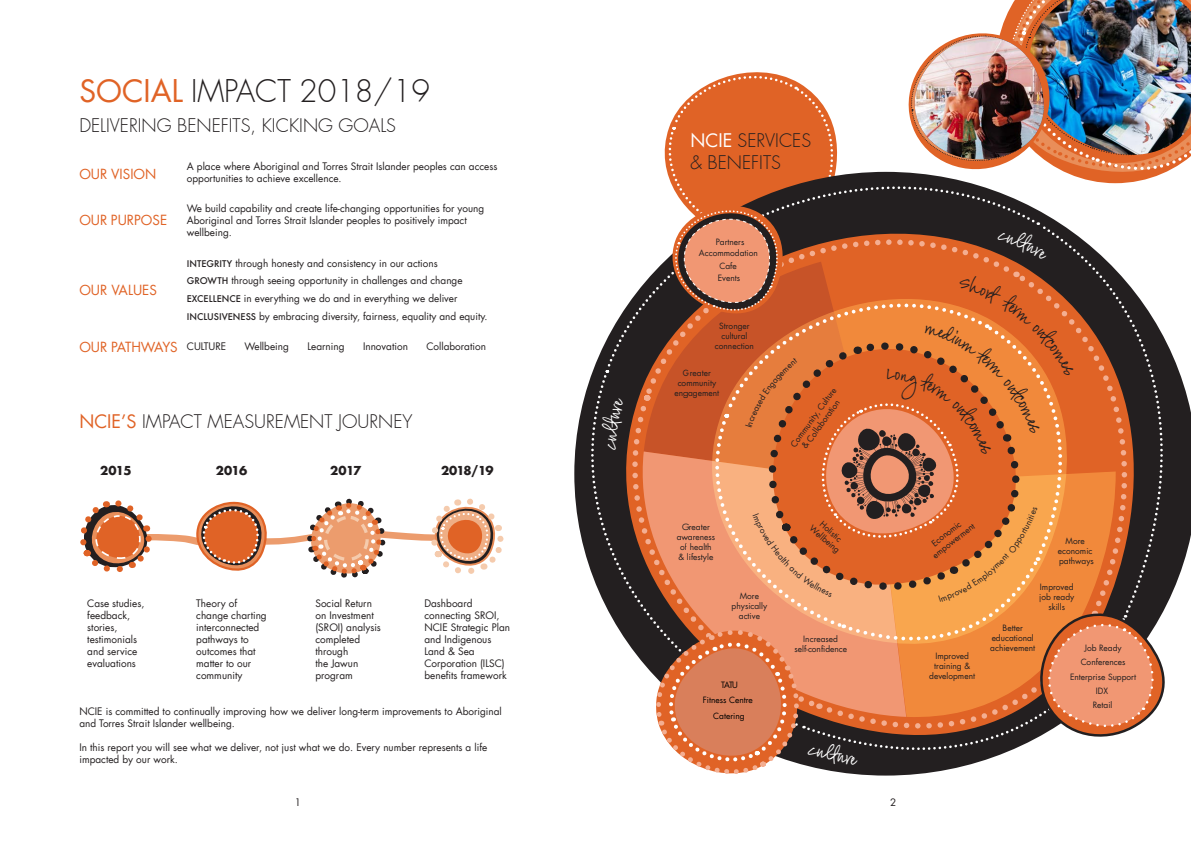
<style>
.page{position:relative;width:1191px;height:842px;background:#fff}
.page>*{position:absolute;margin:0;border:0;box-sizing:border-box;transform-origin:0 0}
.t1{font:300 30px "Futura";color:#231f20}
.t2{font:300 18px/21.6px "Futura";color:#231f20}
.t3{font:13.4px "Futura";color:#e06326}
.Main{font:700 12px "Futura";letter-spacing:-.055em;color:#231f20}
.t4{font:10px/12px "Futura";color:#231f20}
.t5{font:8.3px/10px "Futura";color:#231f20;text-align:center}
.t6{font:8.3px/14.7px "Futura";color:#000;text-align:center}
.s1{font-weight:400;color:#e06326}
.s2{font-weight:500;font-size:9px}
.s3{font-weight:400;color:#fff}
</style>
<div class="page">
<svg style="left:80px;top:498px;width:424px;height:80px"></svg>
<svg style="left:574px;top:373px;width:52px;height:267px"></svg>
<svg style="left:604px;top:307px;width:22px;height:65px"></svg>
<svg style="left:626px;top:402px;width:18px;height:260px;background:#7f4a32"></svg>
<svg style="left:601px;top:398px;width:23px;height:52px"></svg>
<svg style="left:646px;top:0;width:545px;height:774px"></svg>
<h4 class="t1" style="left:79px;top:73px;width:352px"><span class="s1">SOCIAL</span> IMPACT 2018/19</h4>
<h1 class="t2" style="left:79px;top:115px;width:318px">DELIVERING BENEFITS, KICKING GOALS</h1>
<h2 class="t3" style="left:79px;top:166px;width:78px">OUR VISION</h2>
<h4 class="t4" style="left:187px;top:160px;width:312px">A place where Aboriginal and Torres Strait Islander peoples can access opportunities to achieve excellence.</h4>
<h2 class="t3" style="left:79px;top:212px;width:89px">OUR PURPOSE</h2>
<h2 class="t3" style="left:79px;top:281px;width:79px">OUR VALUES</h2>
<h2 class="t3" style="left:79px;top:338px;width:100px">OUR PATHWAYS</h2>
<h4 class="t4" style="left:187px;top:203px;width:299px">We build capability and create life-changing opportunities for young<br>Aboriginal and Torres Strait Islander peoples to positively impact wellbeing.</h4>
<h4 class="t4" style="left:187px;top:257px;width:252px"><span class="s2">INTEGRITY</span> through honesty and consistency in our actions</h4>
<h4 class="t4" style="left:187px;top:275px;width:277px"><span class="s2">GROWTH</span> through seeing opportunity in challenges and change</h4>
<h4 class="t4" style="left:187px;top:293px;width:272px"><span class="s2">EXCELLENCE</span> in everything we do and in everything we deliver</h4>
<h4 class="t4" style="left:187px;top:310px;width:302px"><span class="s2">INCLUSIVENESS</span> by embracing diversity, fairness, equality and equity.</h4>
<h4 class="t4" style="left:187px;top:341px;width:41px">CULTURE</h4>
<h4 class="t4" style="left:245px;top:341px;width:46px">Wellbeing</h4>
<h4 class="t4" style="left:307px;top:341px;width:39px">Learning</h4>
<h4 class="t4" style="left:363px;top:341px;width:46px">Innovation</h4>
<h4 class="t4" style="left:426px;top:341px;width:61px">Collaboration</h4>
<h1 class="t2" style="left:79px;top:411px;width:335px"><span class="s1">NCIE’S</span> IMPACT MEASUREMENT JOURNEY</h1>
<p class="Main" style="left:100px;top:462px;width:33px">2015</p>
<p class="Main" style="left:216px;top:462px;width:33px">2016</p>
<p class="Main" style="left:330px;top:462px;width:33px">2017</p>
<p class="Main" style="left:441px;top:462px;width:54px">2018/19</p>
<h4 class="t4" style="left:87px;top:597px;width:59px">Case studies, feedback, stories, testimonials and service evaluations</h4>
<h4 class="t4" style="left:196px;top:597px;width:72px">Theory of change charting interconnected pathways to outcomes that matter to our community</h4>
<h4 class="t4" style="left:315px;top:597px;width:67px">Social Return on Investment (SROI) analysis completed through<br>the Jawun program</h4>
<h4 class="t4" style="left:424px;top:597px;width:87px">Dashboard connecting SROI,<br>NCIE Strategic Plan and Indigenous<br>Land &amp; Sea<br>Corporation (ILSC) benefits framework</h4>
<h4 class="t4" style="left:79px;top:706px;width:424px">NCIE is committed to continually improving how we deliver long-term improvements to Aboriginal and Torres Strait Islander wellbeing.</h4>
<h4 class="t4" style="left:79px;top:741px;width:409px">In this report you will see what we deliver, not just what we do. Every number represents a life impacted by our work.</h4>
<h1 class="t2" style="left:690px;top:130px;width:122px"><span class="s3">NCIE</span> SERVICES &amp; BENEFITS</h1>
<p class="t5" style="left:715px;top:237px;width:30px">Partners</p>
<p class="t5" style="left:718px;top:273px;width:24px">Events</p>
<p class="t5" style="left:699px;top:248px;width:60px">Accommodation</p>
<p class="t5" style="left:719px;top:261px;width:19px">Cafe</p>
<p class="t5" style="left:715px;top:321px;width:41px">Stronger cultural connection</p>
<p class="t5" style="left:674px;top:368px;width:46px">Greater community engagement</p>
<p class="t5" style="left:788px;top:443px;width:73px;rotate:-54deg">Community, Culture &amp; Collaboration</p>
<p class="t5" style="left:676px;top:522px;width:40px">Greater awareness of health &amp; lifestyle</p>
<p class="t5" style="left:731px;top:591px;width:37px">More physically active</p>
<p class="t6" style="left:703px;top:678px;width:51px">TATU<br>Fitness Centre</p>
<p class="t6" style="left:713px;top:709px;width:33px">Catering</p>
<p class="t5" style="left:824px;top:519px;width:28px;rotate:41deg">Holistic</p>
<p class="t5" style="left:814px;top:523px;width:38px;rotate:41deg">Wellbeing</p>
<p class="t5" style="left:794px;top:634px;width:54px">Increased self-confidence</p>
<p class="t4" style="left:295px;top:796px;width:8px">1</p>
<p class="t4" style="left:890px;top:796px;width:8px">2</p>
<p class="t5" style="left:924px;top:544px;width:52px;rotate:-38deg">Economic empowerment</p>
<p class="t5" style="left:929px;top:651px;width:47px">Improved training &amp; development</p>
<p class="t5" style="left:1057px;top:536px;width:37px">More economic pathways</p>
<p class="t5" style="left:1039px;top:582px;width:37px">Improved job ready skills</p>
<p class="t5" style="left:990px;top:623px;width:47px">Better educational achievement</p>
<p class="t5" style="left:1070px;top:640px;width:68px;line-height:14.6px">Job Ready<br>Conferences<br>Enterprise Support<br>IDX</p>
<p class="t5" style="left:1092px;top:700px;width:21px">Retail</p>
</div>
